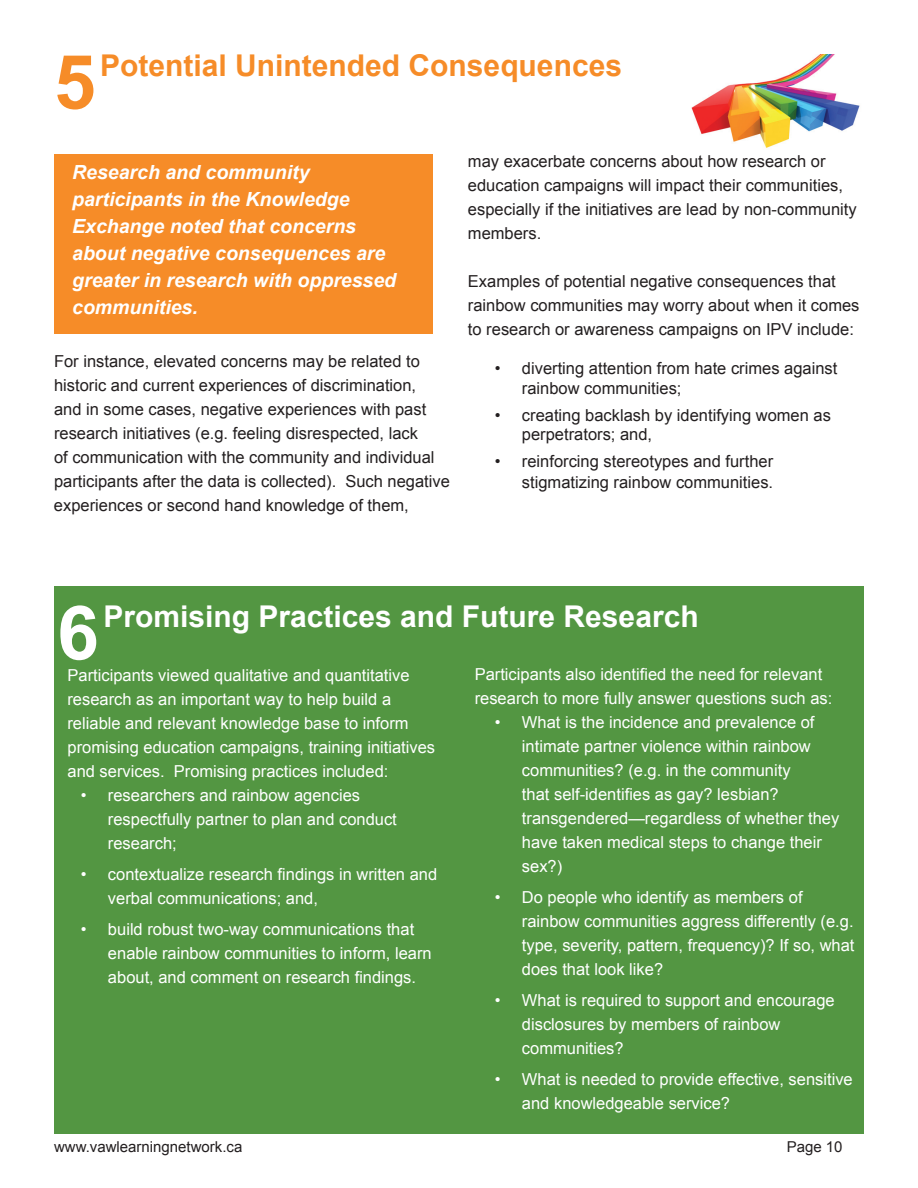
<style>
.page{position:relative;width:918px;height:1188px;background:#fff}
.page>*{position:absolute;margin:0;border:0;box-sizing:border-box;transform-origin:0 0}
.t1{font:700 75px "Arial";color:#f68c28}
.t2{font:700 75px "Arial";color:#fff}
.t3{font:700 30px "Arial";color:#fff}
.t4{font:700 30px "Arial";color:#f68c28}
.t5{font:italic 700 19.5px/27px "Arial";color:#fff}
.t6{font:16.5px/24px "Arial";color:#fff}
.t7{font:16.5px/24px "Arial";color:#231f20}
.t8{font:15px "Arial";color:#231f20}
</style>
<div class="page">
<img style="left:691px;top:54px;width:169px;height:94px">
<div style="left:54px;top:644px;width:810px;height:490px;background:#539642"></div>
<div style="left:54px;top:155px;width:379px;height:179px;background:#f68c28"></div>
<div style="left:54px;top:586px;width:810px;height:58px;background:#539642"></div>
<h1 class="t1" style="left:54px;top:32px;width:43px">5</h1>
<h2 class="t4" style="left:100px;top:45px;width:523px">Potential Unintended Consequences</h2>
<p class="t5" style="left:72px;top:159px;width:326px">Research and community participants in the Knowledge<br>Exchange noted that concerns about negative consequences are greater in research with oppressed communities.</p>
<p class="t7" style="left:54px;top:349px;width:397px">For instance, elevated concerns may be related to historic and current experiences of discrimination,<br>and in some cases, negative experiences with past research initiatives (e.g. feeling disrespected, lack<br>of communication with the community and individual participants after the data is collected). Such negative experiences or second hand knowledge of them,</p>
<p class="t7" style="left:468px;top:149px;width:390px">may exacerbate concerns about how research or education campaigns will impact their communities, especially if the initiatives are lead by non-community members.</p>
<p class="t7" style="left:468px;top:269px;width:393px">Examples of potential negative consequences that rainbow communities may worry about when it comes to research or awareness campaigns on IPV include:</p>
<p class="t7" style="left:522px;top:359px;width:317px;line-height:19.8px;text-indent:-27px">• diverting attention from hate crimes against rainbow communities;</p>
<p class="t7" style="left:522px;top:405px;width:311px;line-height:19.8px;text-indent:-27px">• creating backlash by identifying women as perpetrators; and,</p>
<p class="t7" style="left:495px;top:450px;width:280px;line-height:21.6px;text-align:right">• reinforcing stereotypes and further stigmatizing rainbow communities.</p>
<h1 class="t2" style="left:57px;top:583px;width:43px">6</h1>
<h2 class="t3" style="left:104px;top:596px;width:597px">Promising Practices and Future Research</h2>
<p class="t6" style="left:68px;top:664px;width:369px">Participants viewed qualitative and quantitative research as an important way to help build a reliable and relevant knowledge base to inform promising education campaigns, training initiatives and services. Promising practices included:</p>
<p class="t6" style="left:108px;top:784px;width:290px;text-indent:-27px">• researchers and rainbow agencies respectfully partner to plan and conduct research;</p>
<p class="t6" style="left:108px;top:863px;width:331px;text-indent:-27px">• contextualize research findings in written and verbal communications; and,</p>
<p class="t6" style="left:108px;top:917px;width:325px;text-indent:-27px">• build robust two-way communications that enable rainbow communities to inform, learn about, and comment on research findings.</p>
<p class="t6" style="left:475px;top:663px;width:359px">Participants also identified the need for relevant research to more fully answer questions such as:</p>
<p class="t6" style="left:522px;top:711px;width:319px;text-indent:-27px">• What is the incidence and prevalence of intimate partner violence within rainbow communities? (e.g. in the community<br>that self-identifies as gay? lesbian? transgendered—regardless of whether they have taken medical steps to change their sex?)</p>
<p class="t6" style="left:522px;top:886px;width:334px;text-indent:-27px">• Do people who identify as members of rainbow communities aggress differently (e.g. type, severity, pattern, frequency)? If so, what does that look like?</p>
<p class="t6" style="left:522px;top:988px;width:314px;text-indent:-27px">• What is required to support and encourage disclosures by members of rainbow communities?</p>
<p class="t6" style="left:522px;top:1067px;width:332px;text-indent:-27px">• What is needed to provide effective, sensitive and knowledgeable service?</p>
<p class="t8" style="left:54px;top:1137px;width:190px">www.vawlearningnetwork.ca</p>
<p class="t8" style="left:787px;top:1137px;width:57px">Page 10</p>
</div>
